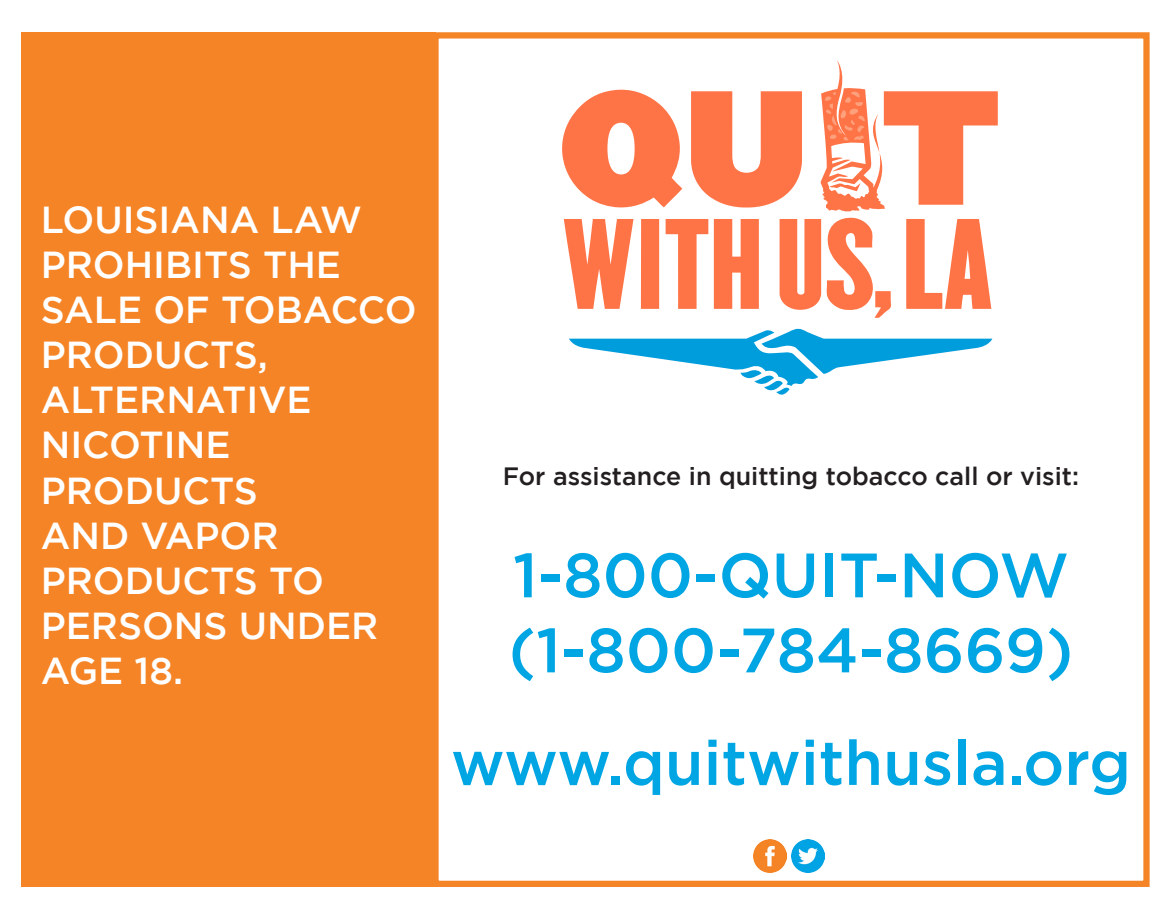
<style>
.page{position:relative;width:1170px;height:923px;background:#fff}
.page>*{position:absolute;margin:0;border:0;box-sizing:border-box;transform-origin:0 0}
.t1{font:500 62.5px "Gotham";color:#00a5e3}
.t2{font:500 37.5px/45px "Gotham";color:#fff}
.t3{font:500 25px "Gotham";color:#231f20}
</style>
<div class="page">
<div style="left:432px;top:32px;width:718px;height:855px;border:6px solid #f58427"></div>
<div style="left:22px;top:32px;width:414px;height:855px;background:#f58427"></div>
<svg style="left:564px;top:219px;width:70px;height:90px"></svg>
<svg style="left:691px;top:91px;width:111px;height:116px"></svg>
<svg style="left:714px;top:219px;width:45px;height:90px;background:#ff8962"></svg>
<div style="left:641px;top:219px;width:18px;height:90px;background:#ff7446"></div>
<svg style="left:906px;top:219px;width:85px;height:90px"></svg>
<svg style="left:666px;top:219px;width:42px;height:90px"></svg>
<svg style="left:562px;top:89px;width:120px;height:119px"></svg>
<svg style="left:569px;top:328px;width:423px;height:67px"></svg>
<svg style="left:780px;top:217px;width:111px;height:101px"></svg>
<svg style="left:820px;top:60px;width:178px;height:151px"></svg>
<img style="left:753px;top:839px;width:33px;height:33px">
<img style="left:791px;top:839px;width:33px;height:33px">
<p class="t2" style="left:41px;top:197px;width:323px">LOUISIANA LAW</p>
<p class="t2" style="left:41px;top:242px;width:377px">PROHIBITS THE<br>SALE OF TOBACCO</p>
<p class="t2" style="left:41px;top:332px;width:229px">PRODUCTS,</p>
<p class="t2" style="left:41px;top:377px;width:272px">ALTERNATIVE</p>
<p class="t2" style="left:41px;top:422px;width:191px">NICOTINE</p>
<p class="t2" style="left:41px;top:467px;width:219px">PRODUCTS</p>
<p class="t2" style="left:41px;top:512px;width:239px">AND VAPOR</p>
<p class="t2" style="left:41px;top:557px;width:339px">PRODUCTS TO<br>PERSONS UNDER<br>AGE 18.</p>
<p class="t3" style="left:503px;top:461px;width:578px">For assistance in quitting tobacco call or visit:</p>
<p class="t1" style="left:513px;top:539px;width:558px">1-800-QUIT-NOW</p>
<p class="t1" style="left:509px;top:614px;width:566px">(1-800-784-8669)</p>
<p class="t1" style="left:451px;top:727px;width:682px">www.quitwithusla.org</p>
</div>
